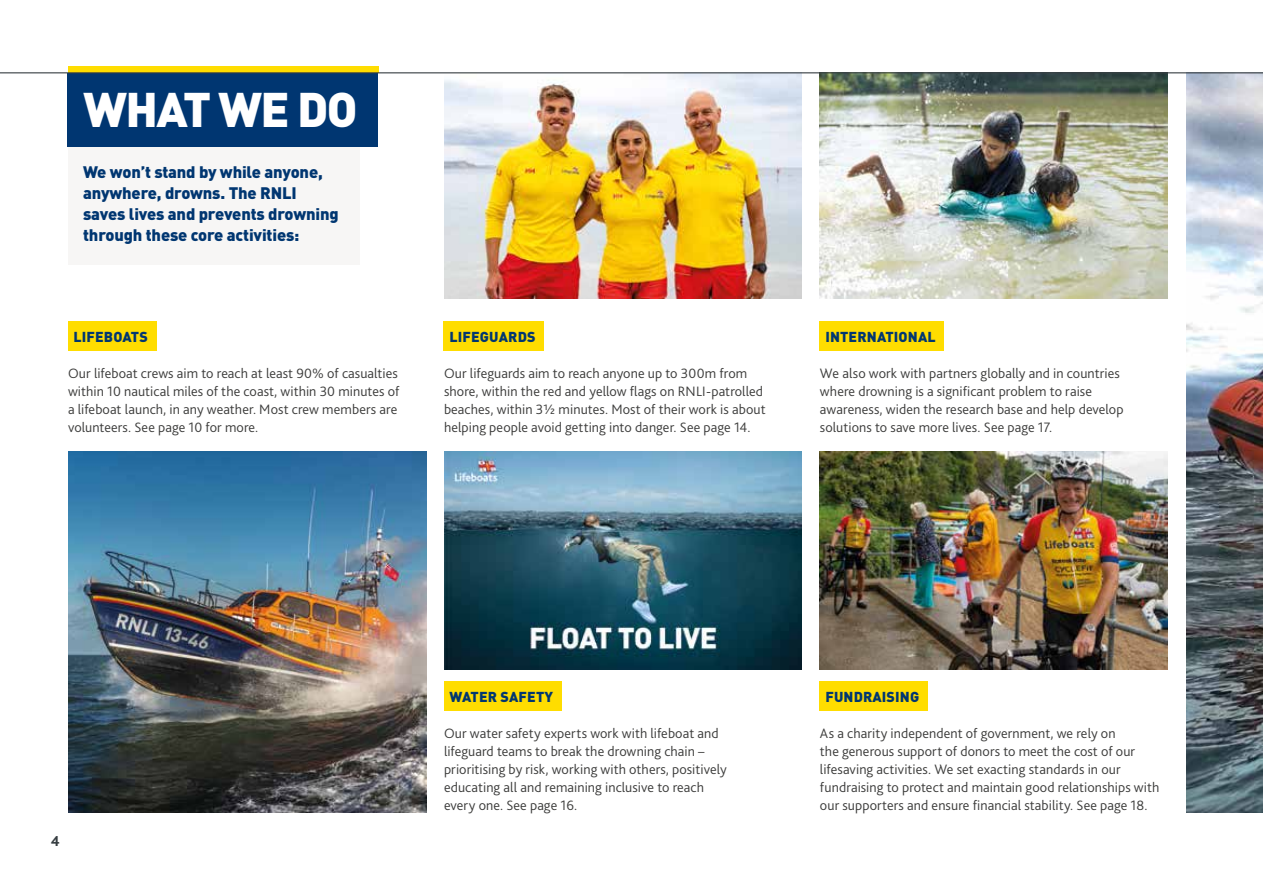
<style>
.page{position:relative;width:1263px;height:893px;background:#fff}
.page>*{position:absolute;margin:0;border:0;box-sizing:border-box;transform-origin:0 0}
.t1{font:900 48px "DINOT";letter-spacing:-.03em;color:#fff}
.t2{font:900 16.5px/21px "DINOT";letter-spacing:-.01em;color:#003671}
.t3{font:800 15px "Bliss 2";color:#373e42}
.t4{font:300 14.25px/18px "Bliss 2";letter-spacing:.005em;color:#3c3c3b}
.t5{font:900 14.25px "DINOT";letter-spacing:.01em;color:#003671}
</style>
<div class="page">
<img style="left:68px;top:451px;width:358px;height:361px">
<img style="left:820px;top:73px;width:347px;height:225px">
<img style="left:820px;top:452px;width:347px;height:217px">
<img style="left:444px;top:73px;width:358px;height:225px">
<img style="left:444px;top:452px;width:358px;height:217px">
<img style="left:1186px;top:73px;width:77px;height:739px">
<div style="left:68px;top:146px;width:292px;height:119px;background:#f7f6f5"></div>
<div style="left:68px;top:322px;width:88px;height:29px;background:#fd0"></div>
<div style="left:444px;top:322px;width:100px;height:29px;background:#fd0"></div>
<div style="left:820px;top:322px;width:124px;height:29px;background:#fd0"></div>
<div style="left:444px;top:682px;width:118px;height:29px;background:#fd0"></div>
<div style="left:820px;top:681px;width:108px;height:30px;background:#fd0"></div>
<div style="left:68px;top:66px;width:310px;height:6px;background:#fd0"></div>
<div style="left:68px;top:73px;width:310px;height:74px;background:#003671"></div>
<hr style="left:0;top:72px;width:1263px;height:1px;background:#373e42">
<h1 class="t1" style="left:83px;top:78px;width:276px">WHAT WE DO</h1>
<p class="t2" style="left:83px;top:160px;width:257px">We won’t stand by while anyone, anywhere, drowns. The RNLI saves lives and prevents drowning through these core activities:</p>
<p class="t5" style="left:73px;top:327px;width:76px">LIFEBOATS</p>
<p class="t4" style="left:68px;top:364px;width:333px">Our lifeboat crews aim to reach at least 90% of casualties within 10 nautical miles of the coast, within 30 minutes of a lifeboat launch, in any weather. Most crew members are volunteers. See page 10 for more.</p>
<p class="t5" style="left:449px;top:327px;width:88px">LIFEGUARDS</p>
<p class="t4" style="left:444px;top:364px;width:323px">Our lifeguards aim to reach anyone up to 300m from shore, within the red and yellow flags on RNLI-patrolled beaches, within 3½ minutes. Most of their work is about helping people avoid getting into danger. See page 14.</p>
<p class="t5" style="left:825px;top:327px;width:112px">INTERNATIONAL</p>
<p class="t4" style="left:820px;top:364px;width:305px">We also work with partners globally and in countries where drowning is a significant problem to raise awareness, widen the research base and help develop solutions to save more lives. See page 17.</p>
<p class="t3" style="left:51px;top:832px;width:11px">4</p>
<p class="t5" style="left:449px;top:687px;width:105px">WATER SAFETY</p>
<p class="t4" style="left:444px;top:724px;width:284px">Our water safety experts work with lifeboat and lifeguard teams to break the drowning chain – prioritising by risk, working with others, positively educating all and remaining inclusive to reach every one. See page 16.</p>
<p class="t5" style="left:825px;top:688px;width:95px">FUNDRAISING</p>
<p class="t4" style="left:820px;top:724px;width:341px">As a charity independent of government, we rely on<br>the generous support of donors to meet the cost of our lifesaving activities. We set exacting standards in our fundraising to protect and maintain good relationships with our supporters and ensure financial stability. See page 18.</p>
</div>
